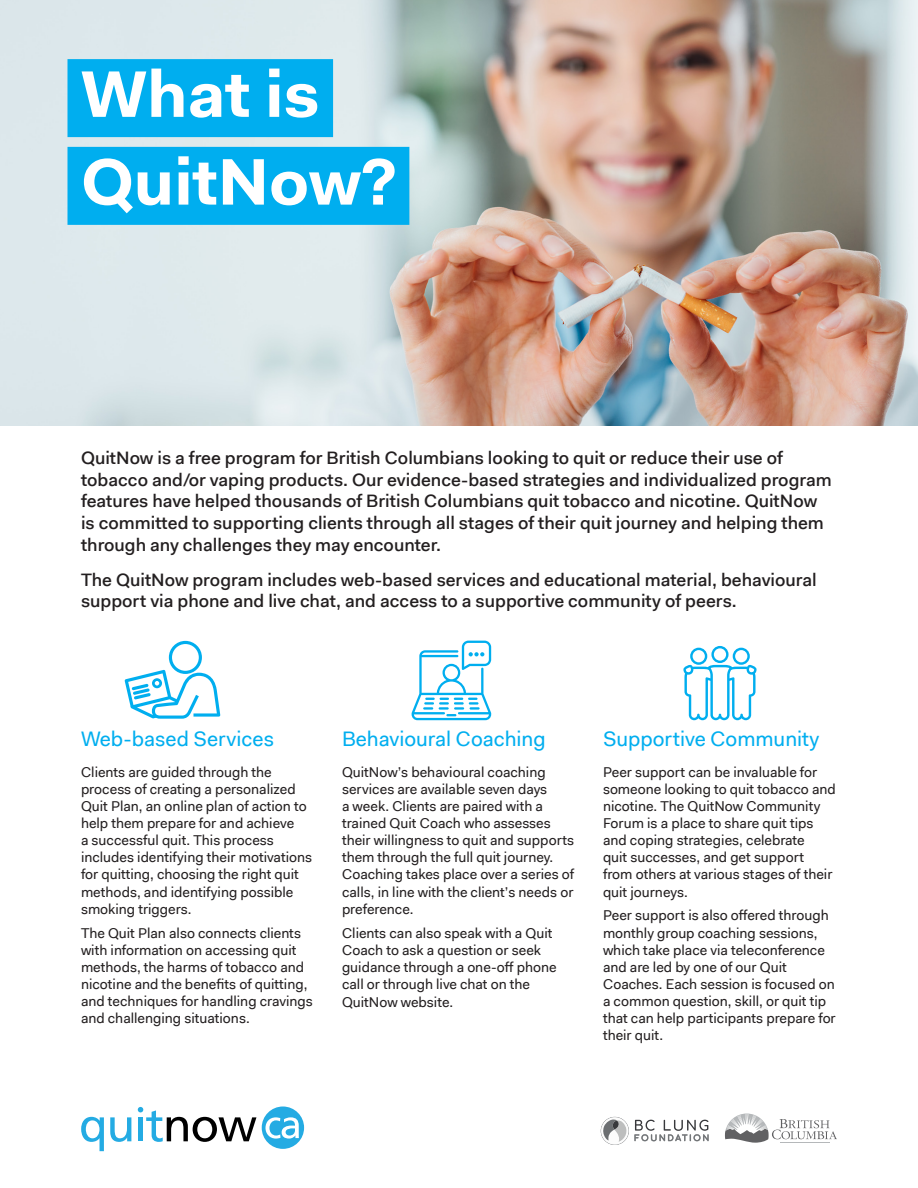
<style>
.page{position:relative;width:918px;height:1188px;background:#fff}
.page>*{position:absolute;margin:0;border:0;box-sizing:border-box;transform-origin:0 0}
.H10_Title_Blue_REV{font:700 66px "Fakt Pro";color:#fff}
.Blue_subheading{font:21px "Fakt Pro";color:#00aeef}
.Intro_para{font:500 18px/21.6px "Fakt Pro";color:#231f20}
.p1_reg{font:14.25px/17.1px "Fakt Pro";color:#231f20}
</style>
<div class="page">
<img style="left:0;top:0;width:918px;height:426px">
<svg style="left:412px;top:641px;width:79px;height:79px"></svg>
<svg style="left:683px;top:646px;width:74px;height:74px"></svg>
<svg style="left:125px;top:641px;width:95px;height:78px"></svg>
<div style="left:262px;top:1107px;width:42px;height:42px;background:#24abe3;border-radius:50%"></div>
<svg style="left:81px;top:1117px;width:23px;height:34px"></svg>
<svg style="left:110px;top:1117px;width:21px;height:25px"></svg>
<svg style="left:265px;top:1117px;width:34px;height:22px"></svg>
<svg style="left:138px;top:1107px;width:118px;height:35px"></svg>
<svg style="left:725px;top:1114px;width:112px;height:29px"></svg>
<svg style="left:601px;top:1117px;width:108px;height:28px"></svg>
<div style="left:68px;top:59px;width:265px;height:78px;background:#00aeef"></div>
<div style="left:68px;top:147px;width:341px;height:78px;background:#00aeef"></div>
<p class="H10_Title_Blue_REV" style="left:81px;top:50px;width:240px">What is</p>
<p class="H10_Title_Blue_REV" style="left:81px;top:138px;width:316px">QuitNow?</p>
<p class="Intro_para" style="left:81px;top:447px;width:752px">QuitNow is a free program for British Columbians looking to quit or reduce their use of tobacco and/or vaping products. Our evidence-based strategies and individualized program features have helped thousands of British Columbians quit tobacco and nicotine. QuitNow is committed to supporting clients through all stages of their quit journey and helping them through any challenges they may encounter.</p>
<p class="Intro_para" style="left:81px;top:569px;width:737px">The QuitNow program includes web-based services and educational material, behavioural support via phone and live chat, and access to a supportive community of peers.</p>
<p class="Blue_subheading" style="left:81px;top:725px;width:195px">Web-based Services</p>
<p class="p1_reg" style="left:81px;top:763px;width:233px">Clients are guided through the process of creating a personalized Quit Plan, an online plan of action to help them prepare for and achieve<br>a successful quit. This process includes identifying their motivations for quitting, choosing the right quit methods, and identifying possible smoking triggers.</p>
<p class="p1_reg" style="left:81px;top:924px;width:233px">The Quit Plan also connects clients with information on accessing quit methods, the harms of tobacco and nicotine and the benefits of quitting, and techniques for handling cravings and challenging situations.</p>
<p class="Blue_subheading" style="left:342px;top:725px;width:205px">Behavioural Coaching</p>
<p class="p1_reg" style="left:342px;top:763px;width:234px">QuitNow’s behavioural coaching services are available seven days<br>a week. Clients are paired with a trained Quit Coach who assesses their willingness to quit and supports them through the full quit journey.<br>Coaching takes place over a series of calls, in line with the client’s needs or preference.</p>
<p class="p1_reg" style="left:342px;top:924px;width:216px">Clients can also speak with a Quit<br>Coach to ask a question or seek guidance through a one-off phone call or through live chat on the<br>QuitNow website.</p>
<p class="Blue_subheading" style="left:603px;top:725px;width:218px">Supportive Community</p>
<p class="p1_reg" style="left:603px;top:763px;width:234px">Peer support can be invaluable for someone looking to quit tobacco and nicotine. The QuitNow Community<br>Forum is a place to share quit tips and coping strategies, celebrate<br>quit successes, and get support from others at various stages of their quit journeys.</p>
<p class="p1_reg" style="left:603px;top:907px;width:234px">Peer support is also offered through monthly group coaching sessions, which take place via teleconference and are led by one of our Quit<br>Coaches. Each session is focused on a common question, skill, or quit tip that can help participants prepare for their quit.</p>
</div>
